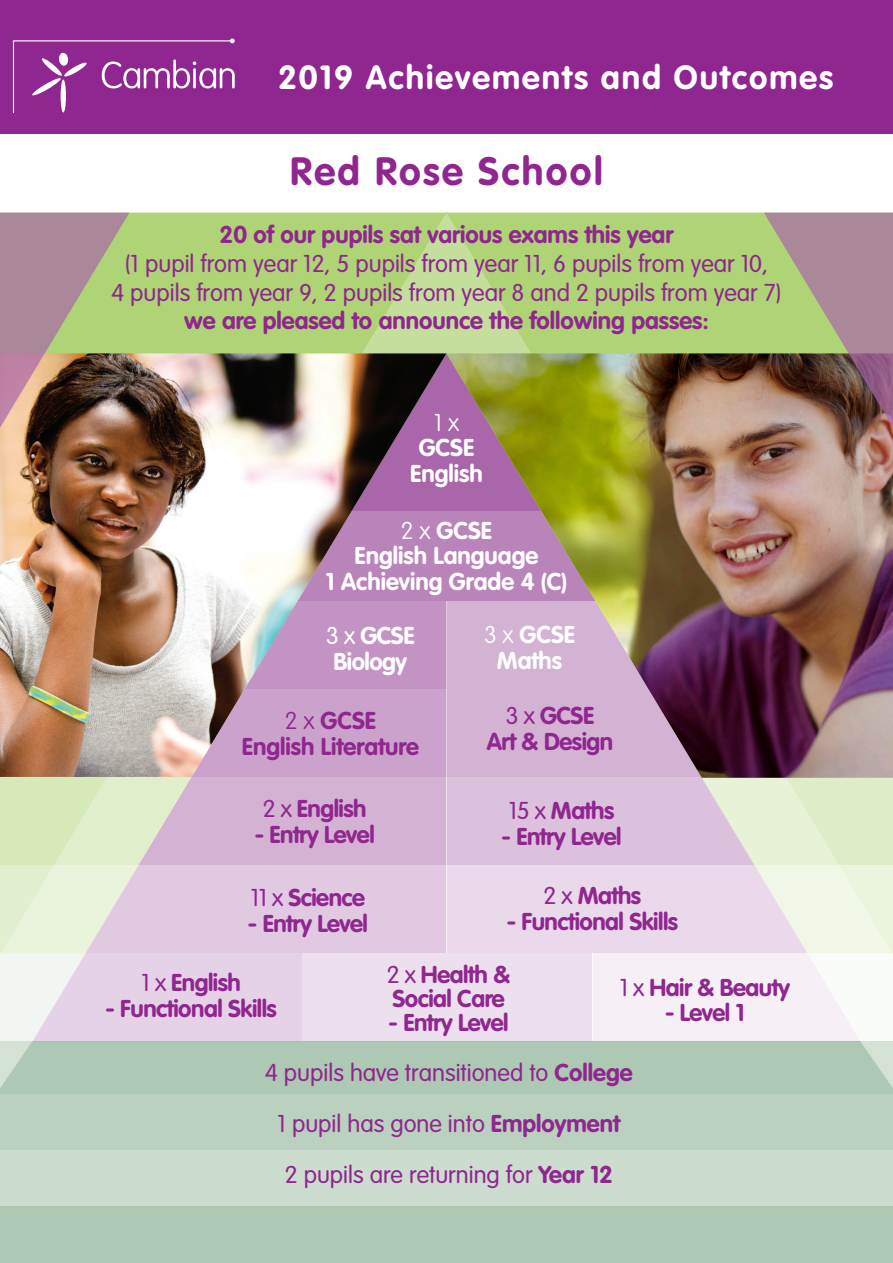
<style>
.page{position:relative;width:893px;height:1263px;background:#fff}
.page>*{position:absolute;margin:0;border:0;box-sizing:border-box;transform-origin:0 0}
.t1{font:700 39px "VAG Rounded Std";letter-spacing:.06em;color:#90268f}
.t2{font:700 33px "VAG Rounded Std";letter-spacing:.06em;color:#fff}
.t3{font:300 24px/28.8px "VAG Rounded Std";color:#90268f;text-align:center}
.t4{font:700 24px "VAG Rounded Std";letter-spacing:-.02em;color:#90268f}
.t5{font:700 24px "VAG Rounded Std";color:#fff}
.t6{font:700 24px "VAG Rounded Std";color:#90268f}
.t7{font:700 24px "VAG Rounded Std";letter-spacing:-.02em;color:#fff}
.t8{font:100 24px "VAG Rounded Std";color:#fff}
.s1{font-weight:700}
.s2{font-weight:100}
.s3{font-weight:300}
</style>
<div class="page">
<svg style="left:446px;top:213px;width:318px;height:140px;background:#b0d57a"></svg>
<svg style="left:129px;top:213px;width:317px;height:140px;background:#b0d57a"></svg>
<svg style="left:0;top:778px;width:446px;height:87px;background:#d6c7cd"></svg>
<svg style="left:0;top:865px;width:446px;height:88px;background:#e2d3de"></svg>
<svg style="left:446px;top:865px;width:447px;height:88px;background:#ebe0e8"></svg>
<div style="left:0;top:0;width:893px;height:134px;background:#90268f"></div>
<svg style="left:13px;top:38px;width:222px;height:75px"></svg>
<svg style="left:0;top:953px;width:302px;height:88px;fill:#e6d2e6"></svg>
<div style="left:0;top:1041px;width:893px;height:222px;background:#adc9b3"></div>
<div style="left:0;top:1094px;width:893px;height:56px;background:#b9d1be"></div>
<div style="left:592px;top:953px;width:301px;height:88px;background:linear-gradient(to right,#f5ebf5,#f9f8f9)"></div>
<svg style="left:446px;top:778px;width:447px;height:87px;background:#ded2d8"></svg>
<div style="left:302px;top:953px;width:290px;height:88px;background:#ede0ee"></div>
<img style="left:0;top:353px;width:893px;height:425px">
<img style="left:0;top:213px;width:129px;height:400px">
<img style="left:764px;top:213px;width:129px;height:386px">
<div style="left:0;top:1150px;width:893px;height:55px;background:#ccddd0"></div>
<p class="t2" style="left:278px;top:58px;width:557px">2019 Achievements and Outcomes</p>
<p class="t1" style="left:290px;top:149px;width:314px">Red Rose School</p>
<p class="t6" style="left:220px;top:220px;width:455px">20 of our pupils sat various exams this year</p>
<p class="t3" style="left:125px;top:250px;width:645px">(1 pupil from year 12, 5 pupils from year 11, 6 pupils from year 10,</p>
<p class="t3" style="left:111px;top:279px;width:672px">4 pupils from year 9, 2 pupils from year 8 and 2 pupils from year 7) <span class="s1">we are pleased to announce the following passes:</span></p>
<p class="t8" style="left:434px;top:409px;width:27px">1 x</p>
<p class="t5" style="left:419px;top:434px;width:57px">GCSE</p>
<p class="t5" style="left:410px;top:459px;width:74px">English</p>
<p class="t5" style="left:401px;top:516px;width:93px"><span class="s2">2 x</span> GCSE</p>
<p class="t5" style="left:355px;top:542px;width:185px">English Language</p>
<p class="t5" style="left:326px;top:567px;width:243px">1 Achieving Grade 4 (C)</p>
<p class="t5" style="left:326px;top:622px;width:90px"><span class="s3">3 x</span> GCSE</p>
<p class="t7" style="left:334px;top:647px;width:75px">Biology</p>
<p class="t4" style="left:285px;top:707px;width:93px"><span class="s2">2 x</span> GCSE</p>
<p class="t6" style="left:242px;top:732px;width:179px">English Literature</p>
<p class="t4" style="left:263px;top:795px;width:105px"><span class="s3">2 x</span> English</p>
<p class="t4" style="left:255px;top:820px;width:121px">- Entry Level</p>
<p class="t4" style="left:251px;top:884px;width:116px"><span class="s3">11 x</span> Science</p>
<p class="t4" style="left:248px;top:909px;width:121px">- Entry Level</p>
<p class="t5" style="left:484px;top:621px;width:93px"><span class="s2">3 x</span> GCSE</p>
<p class="t5" style="left:497px;top:646px;width:67px">Maths</p>
<p class="t4" style="left:506px;top:702px;width:90px"><span class="s3">3 x</span> GCSE</p>
<p class="t4" style="left:487px;top:727px;width:128px">Art &amp; Design</p>
<p class="t4" style="left:509px;top:796px;width:107px"><span class="s3">15 x</span> Maths</p>
<p class="t4" style="left:502px;top:822px;width:121px">- Entry Level</p>
<p class="t4" style="left:544px;top:882px;width:99px"><span class="s3">2 x</span> Maths</p>
<p class="t4" style="left:507px;top:907px;width:173px">- Functional Skills</p>
<p class="t4" style="left:142px;top:969px;width:101px"><span class="s3">1 x</span> English</p>
<p class="t4" style="left:105px;top:994px;width:173px">- Functional Skills</p>
<p class="t4" style="left:387px;top:960px;width:125px"><span class="s3">2 x</span> Health &amp;</p>
<p class="t4" style="left:392px;top:984px;width:114px">Social Care</p>
<p class="t4" style="left:389px;top:1008px;width:121px">- Entry Level</p>
<p class="t4" style="left:620px;top:973px;width:172px"><span class="s3">1 x</span> Hair &amp; Beauty</p>
<p class="t4" style="left:665px;top:998px;width:81px">- Level 1</p>
<p class="t3" style="left:265px;top:1059px;width:369px">4 pupils have transitioned to <span class="s1">College</span></p>
<p class="t3" style="left:278px;top:1110px;width:344px">1 pupil has gone into <span class="s1">Employment</span></p>
<p class="t3" style="left:285px;top:1161px;width:330px">2 pupils are returning for <span class="s1">Year 12</span></p>
</div>
